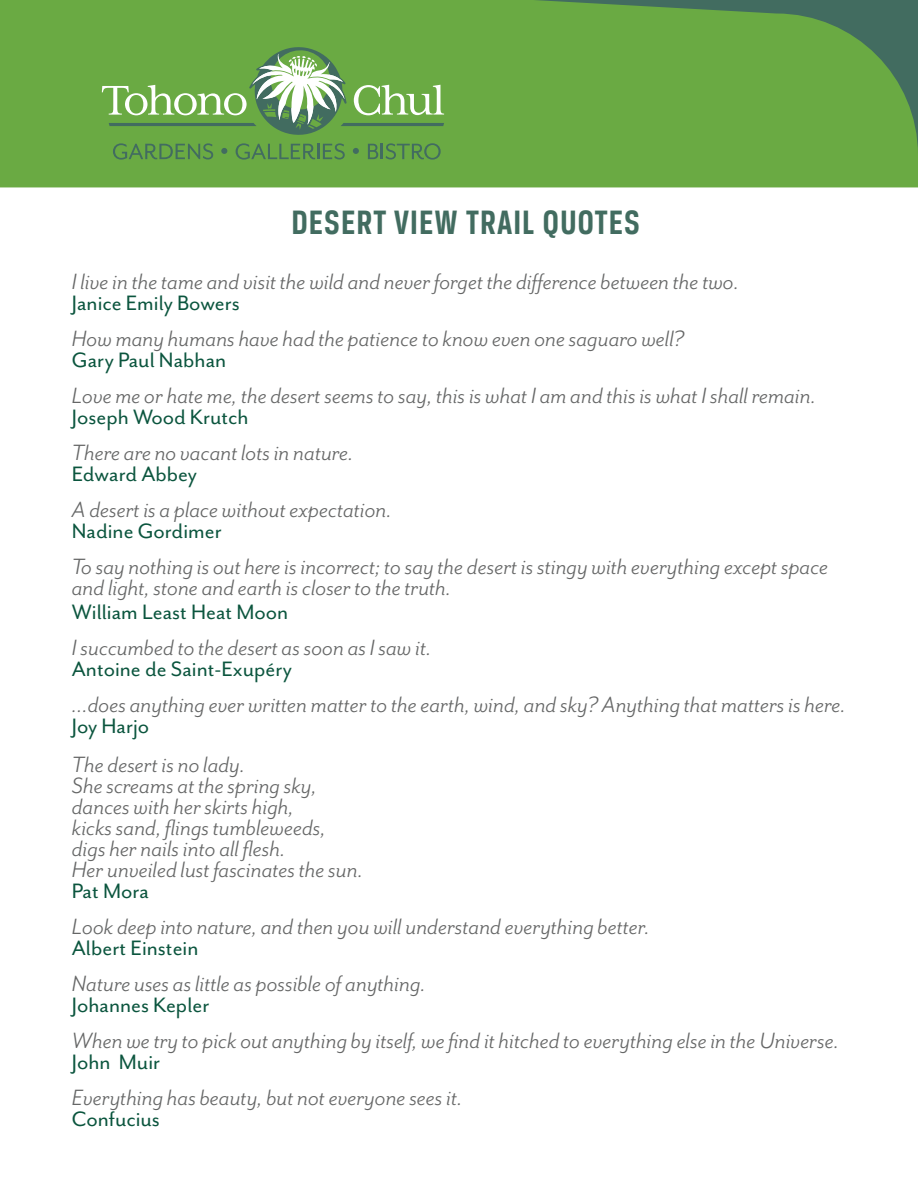
<style>
.page{position:relative;width:918px;height:1188px;background:#fff}
.page>*{position:absolute;margin:0;border:0;box-sizing:border-box;transform-origin:0 0}
.HEADER_COPY{font:700 36px "Breuer Condensed";letter-spacing:.03em;color:#426c60}
.BODY_TEXT{font:italic 25.5px/21px "Mr Eaves San OT";color:#656666}
.BODY_TEXT-2{font:24px "Mr Eaves San OT";color:#0b553e}
</style>
<div class="page">
<div style="left:0;top:0;width:533px;height:14px;background:#6aaa43"></div>
<div style="left:0;top:14px;width:533px;height:173px;background:#6aaa43"></div>
<svg style="left:113px;top:143px;width:100px;height:17px;background:#5d964b"></svg>
<svg style="left:221px;top:148px;width:6px;height:6px"></svg>
<svg style="left:236px;top:143px;width:109px;height:17px;background:#5d964b"></svg>
<svg style="left:353px;top:148px;width:6px;height:6px"></svg>
<svg style="left:368px;top:143px;width:73px;height:17px"></svg>
<svg style="left:102px;top:30px;width:431px;height:106px;background:#75ad56"></svg>
<svg style="left:533px;top:0;width:385px;height:188px;background:#66a346"></svg>
<p class="HEADER_COPY" style="left:291px;top:202px;width:350px">DESERT VIEW TRAIL QUOTES</p>
<p class="BODY_TEXT" style="left:72px;top:271px;width:669px">I live in the tame and visit the wild and never forget the difference between the two.</p>
<p class="BODY_TEXT-2" style="left:72px;top:290px;width:169px">Janice Emily Bowers</p>
<p class="BODY_TEXT" style="left:72px;top:328px;width:614px">How many humans have had the patience to know even one saguaro well?</p>
<p class="BODY_TEXT-2" style="left:72px;top:347px;width:156px">Gary Paul Nabhan</p>
<p class="BODY_TEXT" style="left:72px;top:385px;width:746px">Love me or hate me, the desert seems to say, this is what I am and this is what I shall remain.</p>
<p class="BODY_TEXT-2" style="left:72px;top:404px;width:178px">Joseph Wood Krutch</p>
<p class="BODY_TEXT" style="left:72px;top:442px;width:283px">There are no vacant lots in nature.</p>
<p class="BODY_TEXT-2" style="left:72px;top:461px;width:127px">Edward Abbey</p>
<p class="BODY_TEXT" style="left:72px;top:499px;width:321px">A desert is a place without expectation.</p>
<p class="BODY_TEXT-2" style="left:72px;top:518px;width:151px">Nadine Gordimer</p>
<p class="BODY_TEXT" style="left:72px;top:556px;width:758px">To say nothing is out here is incorrect; to say the desert is stingy with everything except space and light, stone and earth is closer to the truth.</p>
<p class="BODY_TEXT-2" style="left:72px;top:599px;width:218px">William Least Heat Moon</p>
<p class="BODY_TEXT" style="left:72px;top:637px;width:361px">I succumbed to the desert as soon as I saw it.</p>
<p class="BODY_TEXT-2" style="left:72px;top:656px;width:222px">Antoine de Saint-Exupéry</p>
<p class="BODY_TEXT" style="left:72px;top:694px;width:775px">...does anything ever written matter to the earth, wind, and sky? Anything that matters is here.</p>
<p class="BODY_TEXT-2" style="left:72px;top:713px;width:79px">Joy Harjo</p>
<p class="BODY_TEXT" style="left:72px;top:754px;width:175px">The desert is no lady.</p>
<p class="BODY_TEXT" style="left:72px;top:775px;width:247px">She screams at the spring sky,</p>
<p class="BODY_TEXT" style="left:72px;top:796px;width:223px">dances with her skirts high,</p>
<p class="BODY_TEXT" style="left:72px;top:817px;width:255px">kicks sand, flings tumbleweeds,</p>
<p class="BODY_TEXT" style="left:72px;top:838px;width:215px">digs her nails into all flesh.</p>
<p class="BODY_TEXT" style="left:72px;top:859px;width:293px">Her unveiled lust fascinates the sun.</p>
<p class="BODY_TEXT-2" style="left:72px;top:878px;width:79px">Pat Mora</p>
<p class="BODY_TEXT" style="left:72px;top:916px;width:580px">Look deep into nature, and then you will understand everything better.</p>
<p class="BODY_TEXT-2" style="left:72px;top:935px;width:128px">Albert Einstein</p>
<p class="BODY_TEXT" style="left:72px;top:973px;width:355px">Nature uses as little as possible of anything.</p>
<p class="BODY_TEXT-2" style="left:72px;top:992px;width:139px">Johannes Kepler</p>
<p class="BODY_TEXT" style="left:72px;top:1030px;width:769px">When we try to pick out anything by itself, we find it hitched to everything else in the Universe.</p>
<p class="BODY_TEXT-2" style="left:72px;top:1049px;width:90px">John Muir</p>
<p class="BODY_TEXT" style="left:72px;top:1087px;width:392px">Everything has beauty, but not everyone sees it.</p>
<p class="BODY_TEXT-2" style="left:72px;top:1106px;width:90px">Confucius</p>
</div>
